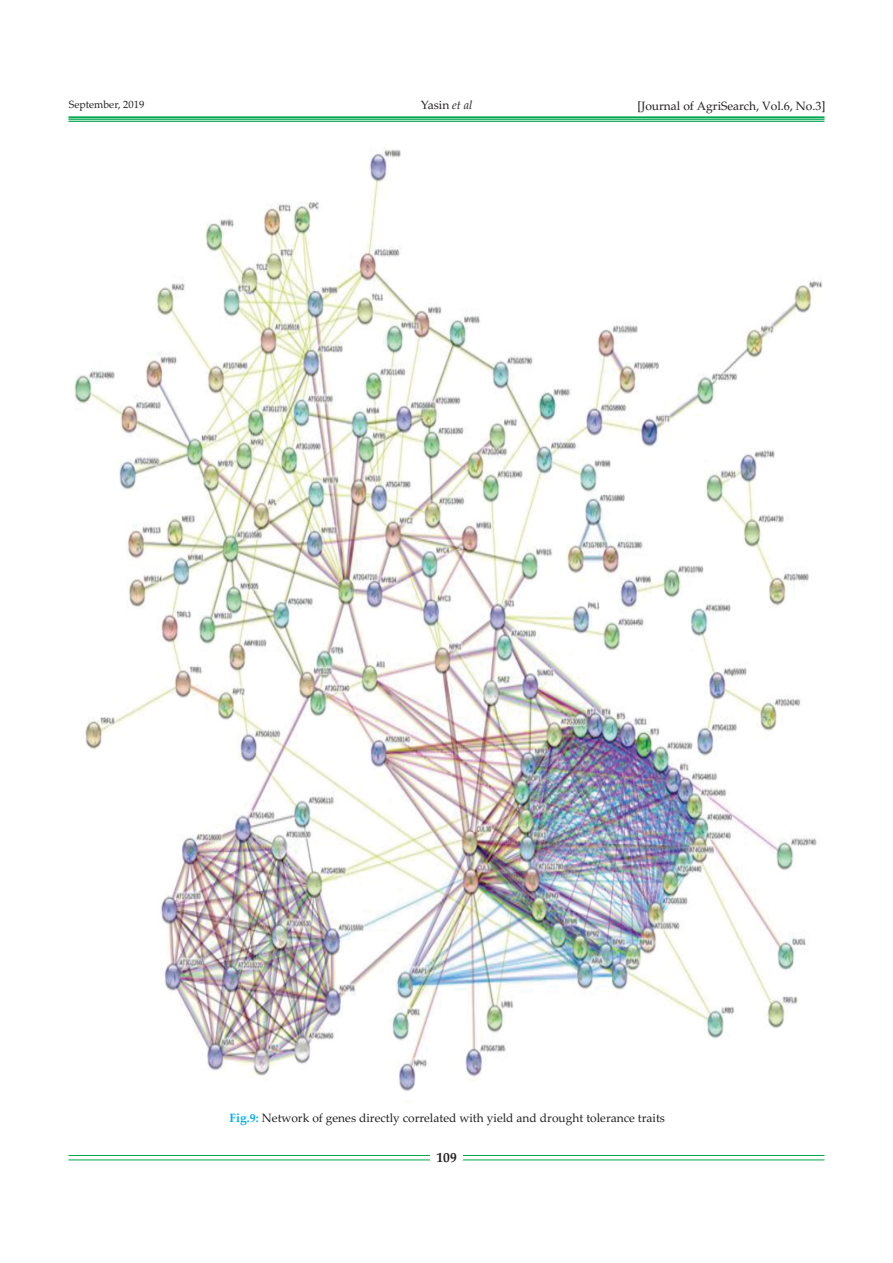
<style>
.page{position:relative;width:893px;height:1263px;background:#fff}
.page>*{position:absolute;margin:0;border:0;box-sizing:border-box;transform-origin:0 0}
.t1{font:700 13.5px "Palatino Linotype";color:#231f20}
.t2{font:12px "Palatino Linotype";color:#231f20}
.t3{font:12px "Palatino";color:#231f20}
.t4{font:10.5px "Palatino Linotype";color:#231f20}
.s1{font-style:italic}
.s2{font-weight:700;color:#00aeef}
</style>
<div class="page">
<img style="left:74px;top:147px;width:748px;height:945px">
<hr style="left:68px;top:1155px;width:756px;height:1px;background:#00a650">
<hr style="left:68px;top:1159px;width:756px;height:1px;background:#00a650">
<div style="left:430px;top:1153px;width:33px;height:9px;background:#fff;border:1px solid #fff;border-radius:4px"></div>
<hr style="left:68px;top:116px;width:756px;height:2px;background:#00a650">
<hr style="left:68px;top:119px;width:756px;height:1px;background:#00a650">
<hr style="left:68px;top:121px;width:756px;height:1px;background:#00a650">
<p class="t4" style="left:69px;top:100px;width:77px">September, 2019</p>
<p class="t2" style="left:421px;top:101px;width:53px">Yasin <span class="s1">et al</span></p>
<p class="t3" style="left:637px;top:101px;width:190px">[Journal of AgriSearch, Vol.6, No.3]</p>
<p class="t2" style="left:230px;top:1113px;width:437px"><span class="s2">Fig.9:</span> Network of genes directly correlated with yield and drought tolerance traits</p>
<p class="t1" style="left:437px;top:1152px;width:22px">109</p>
</div>
